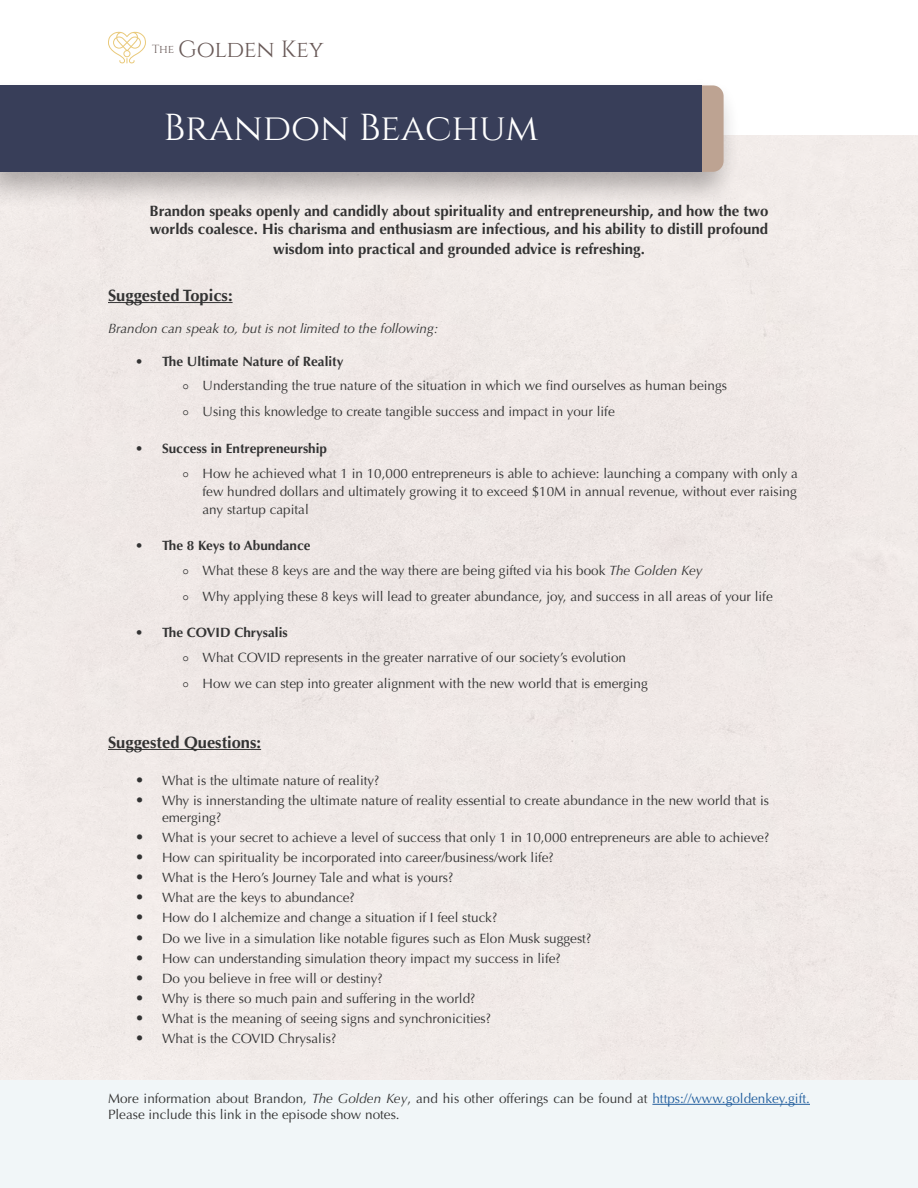
<style>
.page{position:relative;width:918px;height:1188px;background:#fff}
.page>*{position:absolute;margin:0;border:0;box-sizing:border-box;transform-origin:0 0}
.t1{font:37.5px "Cinzel";color:#fff}
.t2{font:23.4px "Cinzel";color:#695a58}
.t3{font:700 16.5px "Optima";color:#333}
.Highlight_Text_1{font:700 15px/18px "Optima";color:#333}
.t4{font:13.5px/18px "Optima";color:#333}
.Bullest_List_2La{font:700 13.5px "Optima";color:#333}
.t5{font:italic 13.5px "Optima";color:#333}
.s1{font-style:italic}
.s2{font-size:15px}
.s3{color:#215e9e}
</style>
<div class="page">
<div style="left:0;top:1080px;width:918px;height:108px;background:#f1f6f8"></div>
<svg style="left:108px;top:32px;width:38px;height:31px"></svg>
<div style="left:0;top:77px;width:741px;height:131px;background:#231f20;opacity:.33"></div>
<svg style="left:702px;top:85px;width:22px;height:87px;background:#bfa696"></svg>
<div style="left:0;top:85px;width:702px;height:87px;background:#383e59"></div>
<hr style="left:108px;top:302px;width:125px;height:1px;background:#333">
<hr style="left:108px;top:749px;width:153px;height:1px;background:#333">
<hr style="left:652px;top:1104px;width:158px;height:1px;background:#215e9e">
<h2 class="t2" style="left:152px;top:35px;width:173px"><sup>The</sup> Golden Key</h2>
<h1 class="t1" style="left:164px;top:106px;width:376px">Brandon Beachum</h1>
<p class="Highlight_Text_1" style="left:150px;top:202px;width:620px">Brandon speaks openly and candidly about spirituality and entrepreneurship, and how the two worlds coalesce. His charisma and enthusiasm are infectious, and his ability to distill profound</p>
<p class="Highlight_Text_1" style="left:273px;top:240px;width:373px">wisdom into practical and grounded advice is refreshing.</p>
<p class="t3" style="left:108px;top:286px;width:126px">Suggested Topics:</p>
<p class="t5" style="left:108px;top:321px;width:332px">Brandon can speak to, but is not limited to the following:</p>
<p class="Bullest_List_2La" style="left:135px;top:353px;width:210px">• The Ultimate Nature of Reality</p>
<p class="t4" style="left:182px;top:377px;width:546px">⚬ Understanding the true nature of the situation in which we find ourselves as human beings</p>
<p class="t4" style="left:182px;top:403px;width:434px">⚬ Using this knowledge to create tangible success and impact in your life</p>
<p class="Bullest_List_2La" style="left:135px;top:440px;width:194px">• Success in Entrepreneurship</p>
<p class="t4" style="left:202px;top:464px;width:597px;text-align:justify;text-indent:-20px">⚬ How he achieved what 1 in 10,000 entrepreneurs is able to achieve: launching a company with only a few hundred dollars and ultimately growing it to exceed $10M in annual revenue, without ever raising any startup capital</p>
<p class="Bullest_List_2La" style="left:135px;top:538px;width:177px">• The 8 Keys to Abundance</p>
<p class="t4" style="left:182px;top:561px;width:522px">⚬ What these 8 keys are and the way there are being gifted via his book <span class="s1">The Golden Key</span></p>
<p class="t4" style="left:182px;top:587px;width:592px">⚬ Why applying these 8 keys will lead to greater abundance, joy, and success in all areas of your life</p>
<p class="Bullest_List_2La" style="left:135px;top:625px;width:154px">• The COVID Chrysalis</p>
<p class="t4" style="left:182px;top:649px;width:445px">⚬ What COVID represents in the greater narrative of our society’s evolution</p>
<p class="t4" style="left:182px;top:675px;width:467px">⚬ How we can step into greater alignment with the new world that is emerging</p>
<p class="t3" style="left:108px;top:733px;width:155px">Suggested Questions:</p>
<p class="t4" style="left:135px;top:772px;width:246px"><span class="s2">•</span> What is the ultimate nature of reality?</p>
<p class="t4" style="left:162px;top:792px;width:609px;line-height:16.8px;text-indent:-27px"><span class="s2">•</span> Why is innerstanding the ultimate nature of reality essential to create abundance in the new world that is emerging?</p>
<p class="t4" style="left:135px;top:829px;width:636px"><span class="s2">•</span> What is your secret to achieve a level of success that only 1 in 10,000 entrepreneurs are able to achieve?</p>
<p class="t4" style="left:135px;top:849px;width:420px"><span class="s2">•</span> How can spirituality be incorporated into career/business/work life?</p>
<p class="t4" style="left:135px;top:869px;width:320px"><span class="s2">•</span> What is the Hero’s Journey Tale and what is yours?</p>
<p class="t4" style="left:135px;top:889px;width:221px"><span class="s2">•</span> What are the keys to abundance?</p>
<p class="t4" style="left:135px;top:909px;width:364px"><span class="s2">•</span> How do I alchemize and change a situation if I feel stuck?</p>
<p class="t4" style="left:135px;top:929px;width:458px"><span class="s2">•</span> Do we live in a simulation like notable figures such as Elon Musk suggest?</p>
<p class="t4" style="left:135px;top:949px;width:427px"><span class="s2">•</span> How can understanding simulation theory impact my success in life?</p>
<p class="t4" style="left:135px;top:969px;width:249px"><span class="s2">•</span> Do you believe in free will or destiny?</p>
<p class="t4" style="left:135px;top:990px;width:342px"><span class="s2">•</span> Why is there so much pain and suffering in the world?</p>
<p class="t4" style="left:135px;top:1010px;width:358px"><span class="s2">•</span> What is the meaning of seeing signs and synchronicities?</p>
<p class="t4" style="left:135px;top:1030px;width:203px"><span class="s2">•</span> What is the COVID Chrysalis?</p>
<p class="t4" style="left:108px;top:1090px;width:703px;line-height:16.2px">More information about Brandon, <span class="s1">The Golden Key</span>, and his other offerings can be found at <span class="s3">https://www.goldenkey.gift.<br></span>Please include this link in the episode show notes.</p>
</div>
